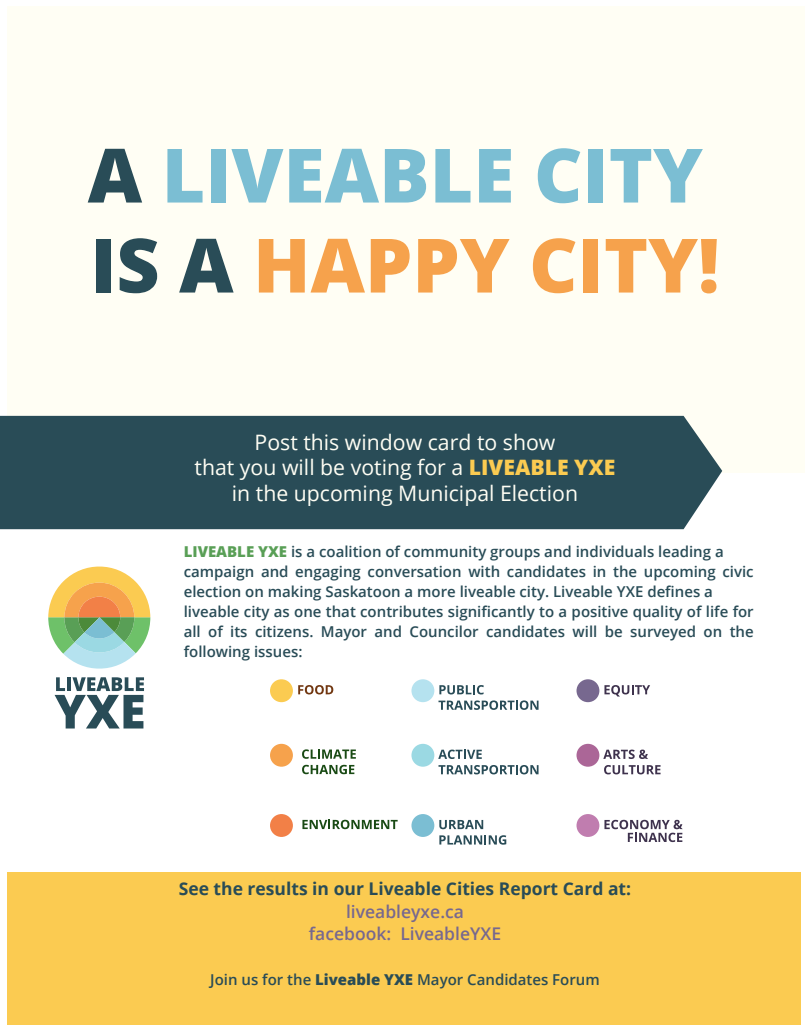
<style>
.page{position:relative;width:810px;height:1035px;background:#fff}
.page>*{position:absolute;margin:0;border:0;box-sizing:border-box;transform-origin:0 0}
.t1{font:800 75px/90px "Open Sans";color:#7bbed3}
.t2{font:21.25px/25.5px "Open Sans";color:#fffef4;text-align:center}
.t3{font:700 17.5px "Open Sans";color:#294c57}
.t4{font:600 17.5px/22.5px "Open Sans";color:#77688f;text-align:center}
.t5{font:600 15px/20px "Open Sans";color:#294c57}
.s1{color:#294c57}
.s2{color:#f6a24c}
.s3{font-weight:800;color:#fbcb51}
.s4{font-weight:800;color:#599f56}
.s5{font-weight:800}
</style>
<div class="page">
<div style="left:7px;top:6px;width:798px;height:467px;background:#fffef4"></div>
<div style="left:0;top:416px;width:722px;height:113px;background:#294c57"></div>
<div style="left:7px;top:873px;width:794px;height:152px;background:#fbcb51"></div>
<svg style="left:63px;top:642px;width:73px;height:32px"></svg>
<div style="left:75px;top:632px;width:49px;height:24px;background:#b5e2ef;border-radius:10px"></div>
<svg style="left:48px;top:566px;width:102px;height:88px"></svg>
<svg style="left:55px;top:677px;width:89px;height:52px"></svg>
<svg style="left:604px;top:685px;width:46px;height:12px"></svg>
<svg style="left:439px;top:820px;width:44px;height:9px"></svg>
<svg style="left:439px;top:835px;width:67px;height:10px"></svg>
<svg style="left:438px;top:750px;width:44px;height:9px"></svg>
<svg style="left:439px;top:765px;width:100px;height:9px"></svg>
<svg style="left:302px;top:749px;width:54px;height:10px"></svg>
<svg style="left:302px;top:765px;width:52px;height:9px"></svg>
<svg style="left:298px;top:685px;width:35px;height:9px"></svg>
<svg style="left:603px;top:750px;width:45px;height:9px"></svg>
<svg style="left:604px;top:765px;width:57px;height:9px"></svg>
<svg style="left:302px;top:820px;width:96px;height:9px"></svg>
<svg style="left:604px;top:820px;width:79px;height:22px"></svg>
<svg style="left:439px;top:685px;width:45px;height:9px"></svg>
<svg style="left:439px;top:700px;width:100px;height:10px"></svg>
<div style="left:270px;top:679px;width:23px;height:23px;background:#fbcb51;border-radius:50%"></div>
<div style="left:411px;top:679px;width:23px;height:23px;background:#b5e2ef;border-radius:50%"></div>
<div style="left:577px;top:679px;width:22px;height:23px;background:#77688f;border-radius:50%"></div>
<div style="left:270px;top:744px;width:23px;height:23px;background:#f6a24c;border-radius:50%"></div>
<div style="left:411px;top:744px;width:23px;height:23px;background:#9bd9e3;border-radius:50%"></div>
<div style="left:577px;top:744px;width:22px;height:23px;background:#ab6697;border-radius:50%"></div>
<div style="left:270px;top:814px;width:23px;height:23px;background:#f28047;border-radius:50%"></div>
<div style="left:411px;top:814px;width:23px;height:23px;background:#7bbed3;border-radius:50%"></div>
<div style="left:577px;top:814px;width:22px;height:23px;background:#c07daf;border-radius:50%"></div>
<h1 class="t1" style="left:88px;top:126px;width:634px"><span class="s1">A</span> LIVEABLE CITY<br><span class="s1">IS A</span> <span class="s2">HAPPY CITY!</span></h1>
<h2 class="t2" style="left:195px;top:429px;width:422px">Post this window card to show<br>that you will be voting for a <span class="s3">LIVEABLE YXE </span>in the upcoming Municipal Election</h2>
<p class="t5" style="left:184px;top:541px;width:572px"><span class="s4">LIVEABLE YXE</span> is a coalition of community groups and individuals leading a campaign and engaging conversation with candidates in the upcoming civic election on making Saskatoon a more liveable city. Liveable YXE defines a liveable city as one that contributes significantly to a positive quality of life for all of its citizens. Mayor and Councilor candidates will be surveyed on the following issues:</p>
<p class="t3" style="left:179px;top:876px;width:454px">See the results in our Liveable Cities Report Card at:</p>
<p class="t4" style="left:309px;top:900px;width:194px">liveableyxe.ca facebook: LiveableYXE</p>
<p class="t5" style="left:210px;top:969px;width:391px">Join us for the <span class="s5">Liveable YXE</span> Mayor Candidates Forum</p>
</div>
